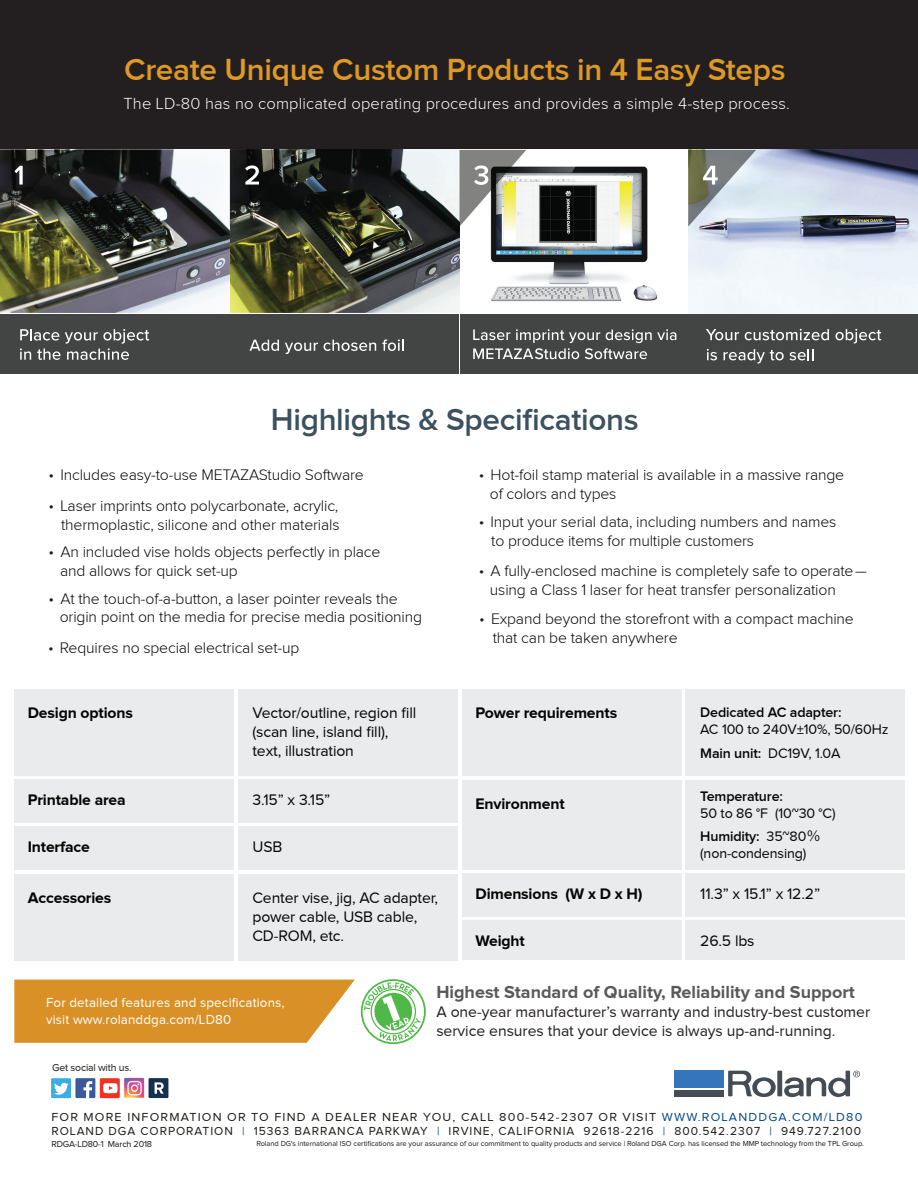
<style>
.page{position:relative;width:918px;height:1188px;background:#fff}
.page>*{position:absolute;margin:0;border:0;box-sizing:border-box;transform-origin:0 0}
.t1{font:600 31.5px "Proxima Nova";letter-spacing:-.01em;color:#df9925}
.t2{font:600 31.5px "Proxima Nova";letter-spacing:-.01em;color:#3c505e}
.t3{font:700 18px "Proxima Nova";color:#59595c}
.t4{font:300 16.5px "Proxima Nova";letter-spacing:.01em;color:#fff}
.t5{font:300 15.75px/18.9px "Proxima Nova";letter-spacing:-.01em;color:#050504}
.t6{font:15.75px/18.9px "Proxima Nova";letter-spacing:-.01em;color:#050504}
.t7{font:15.75px/18.9px "Proxima Nova";letter-spacing:-.005em;color:#231f20}
.t8{font:700 15.75px "Proxima Nova";letter-spacing:-.01em;color:#050504}
.t9{font:14.25px/24px "Proxima Nova";letter-spacing:-.01em;color:#050504}
.t10{font:600 14.25px "Proxima Nova";letter-spacing:-.01em;color:#050504}
.t11{font:13.5px/16.5px "Proxima Nova";letter-spacing:.01em;color:#fff}
.t12{font:12px/14px "Proxima Nova";letter-spacing:.08em;color:#1b1b18;scale:1.05 1}
.t13{font:10.5px "Proxima Nova";letter-spacing:-.02em;color:#1b1b18}
.t14{font:9px "Proxima Nova";letter-spacing:-.02em;color:#1b1b18}
.t15{font:7.5px "Proxima Nova";letter-spacing:-.005em;color:#211e1e}
.s1{font-family:"Myriad Pro";font-weight:400;color:#231f20}
.s2{font-weight:600}
.s3{font-family:"Koz Go Pr 6 N"}
.s4{color:#004b88}
.s5{color:#134172}
.s6{color:#1b1b18}
</style>
<div class="page">
<div style="left:75px;top:1078px;width:20px;height:20px;background:#3c5a9a"></div>
<svg style="left:83px;top:1081px;width:9px;height:17px"></svg>
<div style="left:149px;top:1078px;width:19px;height:20px;background:#163050"></div>
<svg style="left:100px;top:1078px;width:20px;height:20px"></svg>
<div style="left:100px;top:1079px;width:19px;height:19px;background:#ef3222"></div>
<img style="left:124px;top:1078px;width:20px;height:20px">
<div style="left:51px;top:1078px;width:20px;height:20px;background:#3aaee3"></div>
<svg style="left:155px;top:1082px;width:9px;height:12px"></svg>
<svg style="left:103px;top:1083px;width:15px;height:10px"></svg>
<svg style="left:54px;top:1083px;width:15px;height:12px"></svg>
<div style="left:777px;top:1071px;width:5px;height:25px;background:#444c55"></div>
<svg style="left:728px;top:1071px;width:48px;height:26px"></svg>
<div style="left:674px;top:1090px;width:49px;height:6px;background:#444c55"></div>
<div style="left:674px;top:1071px;width:49px;height:17px;background:#3575bb"></div>
<svg style="left:784px;top:1071px;width:76px;height:26px"></svg>
<div style="left:0;top:0;width:918px;height:314px;background:#231f20"></div>
<svg style="left:14px;top:980px;width:341px;height:63px;background:#db9937"></svg>
<svg style="left:361px;top:979px;width:65px;height:65px"></svg>
<img style="left:0;top:150px;width:918px;height:164px">
<div style="left:231px;top:314px;width:228px;height:60px;background:#424544"></div>
<div style="left:0;top:314px;width:230px;height:60px;background:#424544"></div>
<div style="left:689px;top:314px;width:229px;height:60px;background:#424544"></div>
<div style="left:460px;top:314px;width:227px;height:60px;background:#424544"></div>
<img style="left:0;top:150px;width:67px;height:77px">
<svg style="left:230px;top:150px;width:67px;height:77px"></svg>
<svg style="left:688px;top:150px;width:68px;height:77px;background:#a7afae"></svg>
<svg style="left:20px;top:329px;width:129px;height:31px"></svg>
<svg style="left:473px;top:329px;width:203px;height:30px"></svg>
<svg style="left:706px;top:329px;width:33px;height:11px"></svg>
<svg style="left:745px;top:329px;width:84px;height:11px"></svg>
<svg style="left:835px;top:329px;width:46px;height:14px"></svg>
<svg style="left:707px;top:349px;width:10px;height:11px"></svg>
<svg style="left:724px;top:349px;width:60px;height:15px"></svg>
<svg style="left:790px;top:349px;width:23px;height:11px"></svg>
<svg style="left:249px;top:340px;width:30px;height:11px"></svg>
<svg style="left:285px;top:343px;width:33px;height:11px"></svg>
<svg style="left:324px;top:340px;width:52px;height:11px"></svg>
<svg style="left:382px;top:339px;width:22px;height:12px"></svg>
<svg style="left:460px;top:150px;width:66px;height:77px;background:#a6a699"></svg>
<div style="left:14px;top:689px;width:220px;height:87px;background:#eaebec"></div>
<div style="left:238px;top:689px;width:220px;height:87px;background:#eaebec"></div>
<div style="left:14px;top:780px;width:220px;height:43px;background:#eaebec"></div>
<div style="left:238px;top:780px;width:220px;height:43px;background:#eaebec"></div>
<div style="left:462px;top:689px;width:220px;height:87px;background:#eaebec"></div>
<div style="left:686px;top:689px;width:219px;height:87px;background:#eaebec"></div>
<div style="left:462px;top:780px;width:220px;height:90px;background:#eaebec"></div>
<div style="left:686px;top:780px;width:219px;height:90px;background:#eaebec"></div>
<div style="left:14px;top:874px;width:220px;height:86px;background:#eaebec"></div>
<div style="left:238px;top:874px;width:220px;height:86px;background:#eaebec"></div>
<div style="left:14px;top:827px;width:220px;height:43px;background:#eaebec"></div>
<div style="left:238px;top:827px;width:220px;height:43px;background:#eaebec"></div>
<div style="left:462px;top:874px;width:220px;height:43px;background:#eaebec"></div>
<div style="left:686px;top:874px;width:219px;height:43px;background:#eaebec"></div>
<div style="left:462px;top:920px;width:220px;height:40px;background:#eaebec"></div>
<div style="left:686px;top:920px;width:219px;height:40px;background:#eaebec"></div>
<h1 class="t1" style="left:124px;top:52px;width:663px">Create Unique Custom Products in 4 Easy Steps</h1>
<p class="t4" style="left:123px;top:95px;width:668px">The LD-80 has no complicated operating procedures and provides a simple 4-step process.</p>
<h1 class="t2" style="left:271px;top:401px;width:369px">Highlights &amp; Specifications</h1>
<p class="t5" style="left:49px;top:465px;width:316px"><span class="s1">•</span> Includes easy-to-use METAZAStudio Software</p>
<p class="t5" style="left:49px;top:496px;width:292px;text-align:right"><span class="s1">•</span> Laser imprints onto polycarbonate, acrylic, thermoplastic, silicone and other materials</p>
<p class="t5" style="left:60px;top:543px;width:322px;text-indent:-11px"><span class="s1">•</span> An included vise holds objects perfectly in place and allows for quick set-up</p>
<p class="t5" style="left:60px;top:589px;width:364px;text-indent:-10px"><span class="s1">•</span> At the touch-of-a-button, a laser pointer reveals the origin point on the media for precise media positioning</p>
<p class="t5" style="left:49px;top:638px;width:252px"><span class="s1">•</span> Requires no special electrical set-up</p>
<p class="t5" style="left:490px;top:465px;width:356px;text-indent:-10px"><span class="s1">•</span> Hot-foil stamp material is available in a massive range of colors and types</p>
<p class="t5" style="left:491px;top:512px;width:347px;text-indent:-12px"><span class="s1">•</span> Input your serial data, including numbers and names to produce items for multiple customers</p>
<p class="t5" style="left:490px;top:561px;width:378px;text-indent:-10px"><span class="s1">•</span> A fully-enclosed machine is completely safe to operate--- using a Class 1 laser for heat transfer personalization</p>
<p class="t5" style="left:493px;top:609px;width:363px;text-indent:-13px"><span class="s1">•</span> Expand beyond the storefront with a compact machine that can be taken anywhere</p>
<p class="t8" style="left:28px;top:704px;width:107px">Design options</p>
<p class="t6" style="left:253px;top:703px;width:165px">Vector/outline, region fill (scan line, island fill), text, illustration</p>
<p class="t8" style="left:476px;top:704px;width:143px">Power requirements</p>
<p class="t10" style="left:700px;top:704px;width:143px">Dedicated AC adapter:</p>
<p class="t9" style="left:700px;top:717px;width:190px">AC 100 to 240V±10%, 50/60Hz<br><span class="s2">Main unit:</span> DC19V, 1.0A</p>
<p class="t8" style="left:28px;top:791px;width:99px">Printable area</p>
<p class="t6" style="left:253px;top:790px;width:79px">3.15” x 3.15”</p>
<p class="t8" style="left:28px;top:838px;width:64px">Interface</p>
<p class="t6" style="left:253px;top:837px;width:31px">USB</p>
<p class="t8" style="left:28px;top:889px;width:85px">Accessories</p>
<p class="t6" style="left:253px;top:888px;width:187px">Center vise, jig, AC adapter, power cable, USB cable,<br>CD-ROM, etc.</p>
<p class="t8" style="left:476px;top:795px;width:91px">Environment</p>
<p class="t10" style="left:700px;top:789px;width:84px">Temperature:</p>
<p class="t9" style="left:700px;top:802px;width:137px;line-height:22.5px">50 to 86 °F (10~30 °C)<br><span class="s2">Humidity:</span> 35~80<span class="s3">％</span></p>
<p class="t9" style="left:700px;top:841px;width:108px">(non-condensing)</p>
<p class="t8" style="left:476px;top:885px;width:169px">Dimensions (W x D x H)</p>
<p class="t6" style="left:700px;top:884px;width:121px">11.3” x 15.1” x 12.2”</p>
<p class="t8" style="left:476px;top:932px;width:51px">Weight</p>
<p class="t6" style="left:700px;top:931px;width:56px">26.5 lbs</p>
<p class="t11" style="left:46px;top:994px;width:240px">For detailed features and specifications, visit www.rolanddga.com/LD80</p>
<p class="t13" style="left:52px;top:1062px;width:81px">Get social with us.</p>
<p class="t3" style="left:436px;top:982px;width:420px">Highest Standard of Quality, Reliability and Support</p>
<p class="t7" style="left:436px;top:1002px;width:435px">A one-year manufacturer’s warranty and industry-best customer service ensures that your device is always up-and-running.</p>
<p class="t12" style="left:51px;top:1110px;width:774px">FOR MORE INFORMATION OR TO FIND A DEALER NEAR YOU, CALL 800-542-2307 OR VISIT <span class="s4">WWW.ROLANDDGA.COM/LD80<br></span>ROLAND DGA CORPORATION <span class="s5">|</span> 15363 BARRANCA PARKWAY <span class="s5">|</span> IRVINE, CALIFORNIA 92618-2216 <span class="s5">|</span> 800.542.2307 <span class="s5">|</span> 949.727.2100</p>
<p class="t14" style="left:52px;top:1139px;width:102px">RDGA-LD80-1 March 2018</p>
<p class="t15" style="left:256px;top:1140px;width:609px">Roland DG's international ISO certifications are your assurance of our commitment to quality products and service | <span class="s6">Roland DGA Corp. has licensed the MMP technology from the TPL Group.</span></p>
</div>
